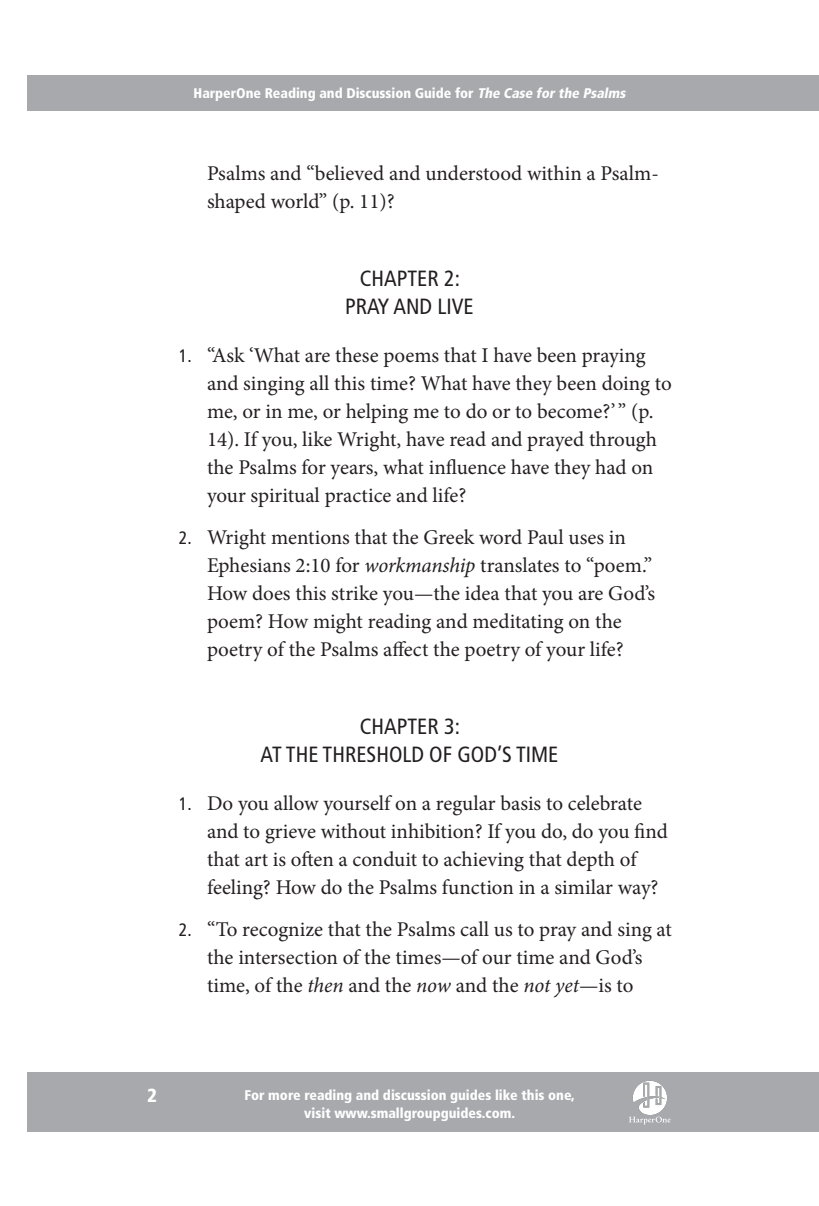
<style>
.page{position:relative;width:819px;height:1206px;background:#fff}
.page>*{position:absolute;margin:0;border:0;box-sizing:border-box;transform-origin:0 0}
.t1{font:condensed 22px/28px "Frutiger";color:#231f20;text-align:center}
.t2{font:21px/28px "Minion Pro";letter-spacing:-.005em;color:#231f20}
.t3{font:900 condensed 19px "Frutiger";color:#fff}
.t4{font:900 condensed 14px/18px "Frutiger";color:#fff;text-align:center}
.s1{font-style:italic}
.s2{font-family:"Frutiger";font-stretch:condensed;font-size:18px}
</style>
<div class="page">
<div style="left:27px;top:1073px;width:765px;height:59px;background:#a8a9ad"></div>
<div style="left:792px;top:75px;width:27px;height:36px;background:#a8a9ad"></div>
<div style="left:27px;top:75px;width:765px;height:36px;background:#a8a9ad"></div>
<div style="left:792px;top:1073px;width:27px;height:59px;background:#a8a9ad"></div>
<svg style="left:629px;top:1117px;width:42px;height:8px"></svg>
<img style="left:633px;top:1081px;width:34px;height:34px">
<p class="t4" style="left:194px;top:84px;width:436px">HarperOne Reading and Discussion Guide for <span class="s1">The Case forthe Psalms</span></p>
<p class="t2" style="left:207px;top:160px;width:453px">Psalms and “believed and understood within a Psalm&shy;shaped world” (p. 11)?</p>
<p class="t1" style="left:345px;top:265px;width:130px">CHAPTER 2:<br>PRAY AND LIVE</p>
<p class="t2" style="left:207px;top:342px;width:466px;text-indent:-28px"><span class="s2">1.</span> “Ask ‘What are these poems that I have been praying and singing all this time? What have they been doing to me, or in me, or helping me to do or to become?’ ” (p.<br>14). If you, like Wright, have read and prayed through the Psalms for years, what influence have they had on your spiritual practice and life?</p>
<p class="t2" style="left:207px;top:524px;width:450px;text-indent:-28px"><span class="s2">2.</span> Wright mentions that the Greek word Paul uses in Ephesians 2:10 for <span class="s1">workmanship</span> translates to “poem.” How does this strike you—the idea that you are God’s poem? How might reading and meditating on the poetry of the Psalms affect the poetry of your life?</p>
<p class="t1" style="left:260px;top:713px;width:300px">CHAPTER 3:<br>AT THE THRESHOLD OF GOD’S TI ME</p>
<p class="t2" style="left:207px;top:790px;width:463px;text-indent:-28px"><span class="s2">1.</span> Do you allow yourself on a regular basis to celebrate and to grieve without inhibition? If you do, do you find that art is often a conduit to achieving that depth of feeling? How do the Psalms function in a similar way?</p>
<p class="t2" style="left:179px;top:916px;width:495px;text-align:center"><span class="s2">2.</span> “To recognize that the Psalms call us to pray and sing at the intersection of the times—of our time and God’s<br>time, of the <span class="s1">then</span> and the <span class="s1">now</span> and the <span class="s1">not yet</span>—is to</p>
<p class="t3" style="left:147px;top:1084px;width:11px">2</p>
<p class="t4" style="left:245px;top:1086px;width:332px">For more reading and discussion guides like this one, visit www.smallgroupguides.com.</p>
</div>
